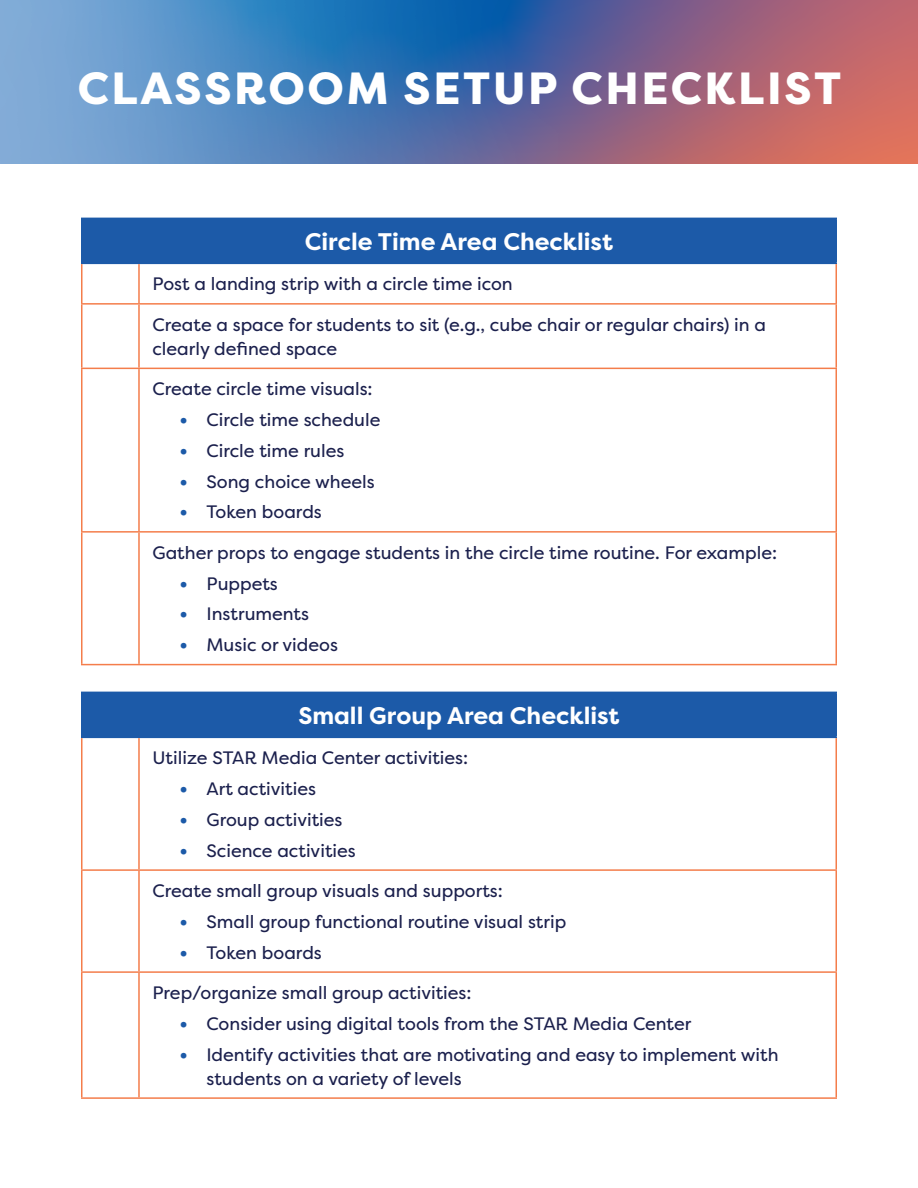
<style>
.page{position:relative;width:918px;height:1188px;background:#fff}
.page>*{position:absolute;margin:0;border:0;box-sizing:border-box;transform-origin:0 0}
.t1{font:800 45px "Filson Pro";letter-spacing:.06em;color:#fff}
.t2{font:700 24px "Filson Pro";color:#fff}
.t3{font:18px/24px "Filson Pro";color:#1b204d}
.s1{font-weight:700;font-size:21px;color:#1c5aa8}
</style>
<div class="page">
<svg style="left:0;top:0;width:918px;height:164px;background:#7077a1"></svg>
<div style="left:82px;top:218px;width:754px;height:45px;background:#1c5aa8"></div>
<hr style="left:81px;top:219px;width:1px;height:44px;background:#1c5aa8">
<hr style="left:81px;top:218px;width:58px;height:1px;background:#1c5aa8">
<hr style="left:139px;top:218px;width:698px;height:1px;background:#1c5aa8">
<hr style="left:836px;top:219px;width:1px;height:44px;background:#1c5aa8">
<hr style="left:81px;top:263px;width:58px;height:1px;background:#1c5aa8">
<hr style="left:139px;top:263px;width:698px;height:1px;background:#1c5aa8">
<hr style="left:81px;top:264px;width:1px;height:39px;background:#f47d4b">
<hr style="left:138px;top:264px;width:2px;height:39px;background:#f47d4b">
<hr style="left:836px;top:264px;width:1px;height:39px;background:#f47d4b">
<hr style="left:81px;top:305px;width:1px;height:63px;background:#f47d4b">
<hr style="left:81px;top:369px;width:1px;height:162px;background:#f47d4b">
<hr style="left:81px;top:533px;width:1px;height:131px;background:#f47d4b">
<hr style="left:81px;top:303px;width:58px;height:2px;background:#f47d4b">
<hr style="left:139px;top:303px;width:698px;height:2px;background:#f47d4b">
<hr style="left:138px;top:305px;width:2px;height:63px;background:#f47d4b">
<hr style="left:836px;top:305px;width:1px;height:63px;background:#f47d4b">
<hr style="left:138px;top:369px;width:2px;height:162px;background:#f47d4b">
<hr style="left:836px;top:369px;width:1px;height:162px;background:#f47d4b">
<hr style="left:138px;top:533px;width:2px;height:131px;background:#f47d4b">
<hr style="left:836px;top:533px;width:1px;height:131px;background:#f47d4b">
<hr style="left:81px;top:368px;width:58px;height:1px;background:#f47d4b">
<hr style="left:139px;top:368px;width:698px;height:1px;background:#f47d4b">
<hr style="left:81px;top:531px;width:58px;height:2px;background:#f47d4b">
<hr style="left:139px;top:531px;width:698px;height:2px;background:#f47d4b">
<hr style="left:81px;top:664px;width:58px;height:1px;background:#f47d4b">
<hr style="left:139px;top:664px;width:698px;height:1px;background:#f47d4b">
<div style="left:82px;top:692px;width:754px;height:45px;background:#1c5aa8"></div>
<hr style="left:81px;top:693px;width:1px;height:44px;background:#1c5aa8">
<hr style="left:81px;top:692px;width:58px;height:1px;background:#1c5aa8">
<hr style="left:139px;top:692px;width:698px;height:1px;background:#1c5aa8">
<hr style="left:836px;top:693px;width:1px;height:44px;background:#1c5aa8">
<hr style="left:81px;top:737px;width:58px;height:1px;background:#1c5aa8">
<hr style="left:139px;top:737px;width:698px;height:1px;background:#1c5aa8">
<hr style="left:81px;top:738px;width:1px;height:131px;background:#f47d4b">
<hr style="left:138px;top:738px;width:2px;height:131px;background:#f47d4b">
<hr style="left:836px;top:738px;width:1px;height:131px;background:#f47d4b">
<hr style="left:81px;top:871px;width:1px;height:100px;background:#f47d4b">
<hr style="left:81px;top:973px;width:1px;height:124px;background:#f47d4b">
<hr style="left:81px;top:869px;width:58px;height:2px;background:#f47d4b">
<hr style="left:139px;top:869px;width:698px;height:2px;background:#f47d4b">
<hr style="left:138px;top:871px;width:2px;height:100px;background:#f47d4b">
<hr style="left:836px;top:871px;width:1px;height:100px;background:#f47d4b">
<hr style="left:138px;top:973px;width:2px;height:124px;background:#f47d4b">
<hr style="left:836px;top:973px;width:1px;height:124px;background:#f47d4b">
<hr style="left:81px;top:971px;width:58px;height:2px;background:#f47d4b">
<hr style="left:139px;top:971px;width:698px;height:2px;background:#f47d4b">
<hr style="left:81px;top:1097px;width:58px;height:2px;background:#f47d4b">
<hr style="left:139px;top:1097px;width:698px;height:2px;background:#f47d4b">
<p class="t1" style="left:78px;top:60px;width:765px">CLASSROOM SETUP CHECKLIST</p>
<p class="t2" style="left:305px;top:226px;width:310px">Circle Time Area Checklist</p>
<p class="t3" style="left:152px;top:272px;width:362px">Post a landing strip with a circle time icon</p>
<p class="t3" style="left:152px;top:312px;width:615px">Create a space for students to sit (e.g., cube chair or regular chairs) in a clearly defined space</p>
<p class="t3" style="left:152px;top:377px;width:222px">Create circle time visuals:</p>
<p class="t3" style="left:179px;top:408px;width:202px"><span class="s1">•</span> Circle time schedule</p>
<p class="t3" style="left:179px;top:438px;width:166px"><span class="s1">•</span> Circle time rules</p>
<p class="t3" style="left:179px;top:469px;width:197px"><span class="s1">•</span> Song choice wheels</p>
<p class="t3" style="left:179px;top:500px;width:144px"><span class="s1">•</span> Token boards</p>
<p class="t3" style="left:152px;top:540px;width:626px">Gather props to engage students in the circle time routine. For example:</p>
<p class="t3" style="left:179px;top:571px;width:100px"><span class="s1">•</span> Puppets</p>
<p class="t3" style="left:179px;top:602px;width:131px"><span class="s1">•</span> Instruments</p>
<p class="t3" style="left:179px;top:633px;width:160px"><span class="s1">•</span> Music or videos</p>
<p class="t2" style="left:298px;top:700px;width:323px">Small Group Area Checklist</p>
<p class="t3" style="left:152px;top:746px;width:317px">Utilize STAR Media Center activities:</p>
<p class="t3" style="left:179px;top:777px;width:138px"><span class="s1">•</span> Art activities</p>
<p class="t3" style="left:179px;top:807px;width:165px"><span class="s1">•</span> Group activities</p>
<p class="t3" style="left:179px;top:838px;width:178px"><span class="s1">•</span> Science activities</p>
<p class="t3" style="left:152px;top:879px;width:352px">Create small group visuals and supports:</p>
<p class="t3" style="left:179px;top:909px;width:388px"><span class="s1">•</span> Small group functional routine visual strip</p>
<p class="t3" style="left:179px;top:940px;width:144px"><span class="s1">•</span> Token boards</p>
<p class="t3" style="left:152px;top:981px;width:321px">Prep/organize small group activities:</p>
<p class="t3" style="left:179px;top:1011px;width:514px"><span class="s1">•</span> Consider using digital tools from the STAR Media Center</p>
<p class="t3" style="left:206px;top:1042px;width:574px;text-indent:-27px"><span class="s1">•</span> Identify activities that are motivating and easy to implement with students on a variety of levels</p>
</div>
